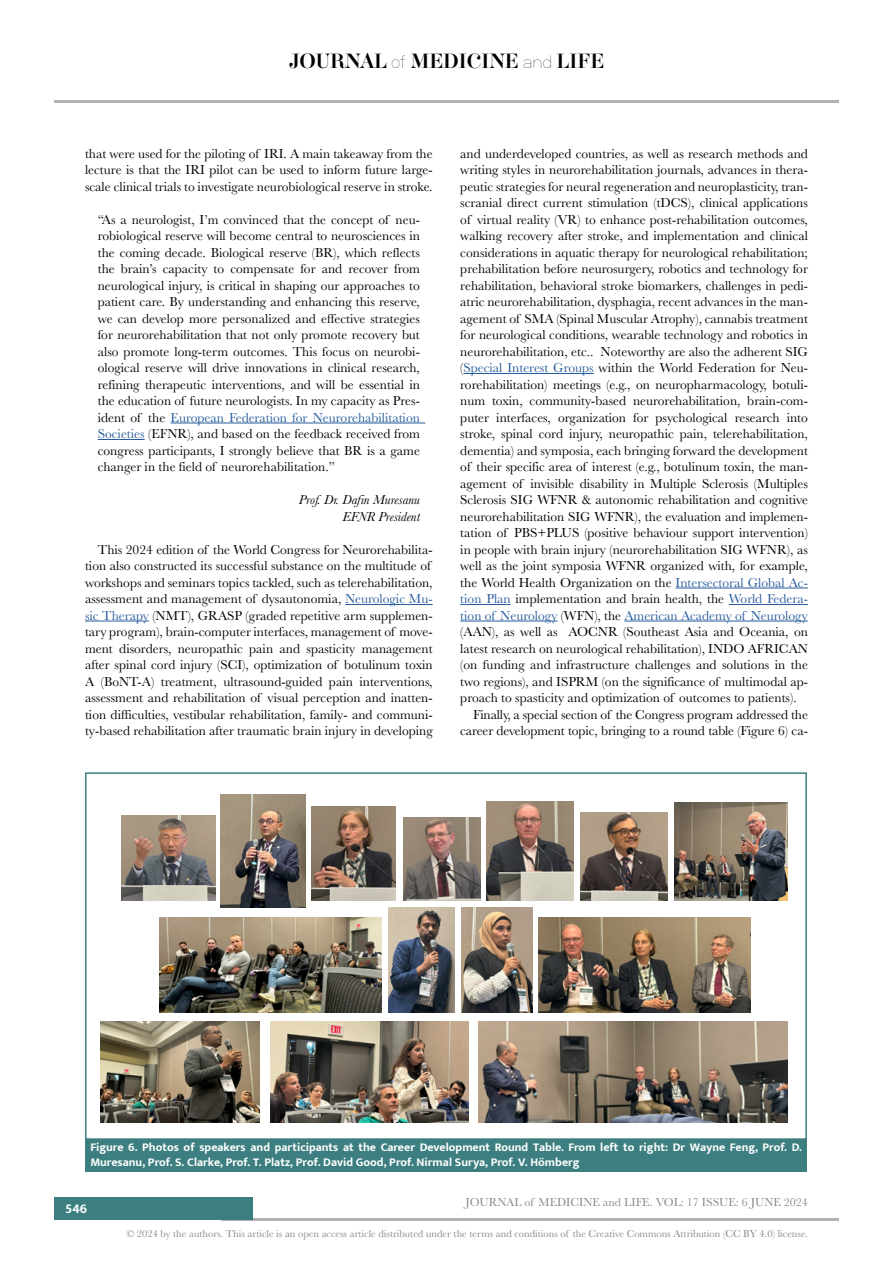
<style>
.page{position:relative;width:893px;height:1263px;background:#fff}
.page>*{position:absolute;margin:0;border:0;box-sizing:border-box;transform-origin:0 0}
.t1{font:18px "Aker Brygge Display";color:#000}
.t2{font:13.5px/16.5px "Baskerville";color:#000;text-align:justify}
.t3{font:13.5px "Baskerville";color:#275b9b}
.t4{font:italic 13.5px/16.5px "Baskerville";color:#000;text-align:right}
.t5{font:700 13.5px "Mukta";color:#fff}
.t6{font:700 12px/14.4px "Mukta";color:#fff}
.t7{font:12px "Baskerville";color:#878787}
.t8{font:10.5px "Baskerville";color:#878787}
.s1{font-family:"Neubau Grotesk Lei"}
.s2{color:#275b9b}
.s3{color:#000}
</style>
<div class="page">
<hr style="left:54px;top:100px;width:785px;height:2px;background:#b3b2b2">
<hr style="left:221px;top:1218px;width:618px;height:2px;background:#b3b2b2">
<div style="left:54px;top:1198px;width:198px;height:22px;background:#3d7f80"></div>
<hr style="left:171px;top:423px;width:254px;height:1px;background:#275b9b">
<hr style="left:98px;top:439px;width:47px;height:1px;background:#275b9b">
<hr style="left:345px;top:604px;width:88px;height:1px;background:#275b9b">
<hr style="left:85px;top:621px;width:64px;height:1px;background:#275b9b">
<hr style="left:464px;top:373px;width:130px;height:1px;background:#275b9b">
<hr style="left:676px;top:588px;width:132px;height:1px;background:#275b9b">
<hr style="left:460px;top:604px;width:51px;height:1px;background:#275b9b">
<hr style="left:729px;top:604px;width:79px;height:1px;background:#275b9b">
<hr style="left:460px;top:621px;width:97px;height:1px;background:#275b9b">
<hr style="left:624px;top:621px;width:184px;height:1px;background:#275b9b">
<div style="left:85px;top:1138px;width:722px;height:33px;background:#3d7f80"></div>
<img style="left:538px;top:917px;width:213px;height:95px">
<img style="left:581px;top:812px;width:86px;height:88px">
<img style="left:312px;top:806px;width:84px;height:94px">
<img style="left:487px;top:802px;width:86px;height:98px">
<img style="left:159px;top:917px;width:222px;height:95px">
<img style="left:101px;top:1021px;width:158px;height:101px">
<img style="left:270px;top:1021px;width:198px;height:101px">
<img style="left:478px;top:1021px;width:309px;height:101px">
<img style="left:221px;top:795px;width:84px;height:113px">
<img style="left:674px;top:802px;width:114px;height:98px">
<img style="left:388px;top:908px;width:66px;height:104px">
<img style="left:461px;top:908px;width:71px;height:104px">
<img style="left:121px;top:815px;width:95px;height:85px">
<img style="left:403px;top:817px;width:77px;height:83px">
<div style="left:85px;top:772px;width:722px;height:368px;border:2px solid #3d7f80"></div>
<h1 class="t1" style="left:289px;top:49px;width:317px">JOURNAL <span class="s1">of</span> MEDICINE <span class="s1">and</span> LIFE</h1>
<p class="t2" style="left:85px;top:145px;width:349px">that were used for the piloting of IRI. A main takeaway from the lecture is that the IRI pilot can be used to inform future large&shy;scale clinical trials to investigate neurobiological reserve in stroke.</p>
<p class="t2" style="left:98px;top:211px;width:324px">“As a neurologist, I’m convinced that the concept of neu&shy;robiological reserve will become central to neurosciences in the coming decade. Biological reserve (BR), which reflects the brain’s capacity to compensate for and recover from neurological injury, is critical in shaping our approaches to patient care. By understanding and enhancing this reserve, we can develop more personalized and effective strategies for neurorehabilitation that not only promote recovery but also promote long-term outcomes. This focus on neurobi&shy;ological reserve will drive innovations in clinical research, refining therapeutic interventions, and will be essential in the education of future neurologists. In my capacity as Pres&shy;ident of the <span class="s2">European Federation for Neurorehabilitation Societies</span> (EFNR), and based on the feedback received from congress participants, I strongly believe that BR is a game changer in the field of neurorehabilitation.”</p>
<p class="t4" style="left:299px;top:491px;width:122px">Prof. Dr. Dafin Muresanu<br>EFNR President</p>
<p class="t2" style="left:85px;top:541px;width:349px;text-align:left;text-indent:13px">This 2024 edition of the World Congress for Neurorehabilita&shy;tion also constructed its successful substance on the multitude of workshops and seminars topics tackled, such as telerehabilitation, assessment and management of dysautonomia, <span class="s2">Neurologic Mu&shy;sic Therapy</span> (NMT), GRASP (graded repetitive arm supplemen&shy;tary program), brain-computer interfaces, management of move&shy;ment disorders, neuropathic pain and spasticity management after spinal cord injury (SCI), optimization of botulinum toxin A (BoNT-A) treatment, ultrasound-guided pain interventions, assessment and rehabilitation of visual perception and inatten&shy;tion difficulties, vestibular rehabilitation, family- and communi&shy;ty-based rehabilitation after traumatic brain injury in developing</p>
<p class="t2" style="left:460px;top:145px;width:349px">and underdeveloped countries, as well as research methods and</p>
<p class="t2" style="left:460px;top:162px;width:349px">writing styles in neurorehabilitation journals, advances in thera-</p>
<p class="t2" style="left:460px;top:178px;width:349px">peutic strategies for neural regeneration and neuroplasticity, tran-</p>
<p class="t2" style="left:460px;top:195px;width:349px">scranial direct current stimulation (tDCS), clinical applications</p>
<p class="t2" style="left:460px;top:211px;width:349px">of virtual reality (VR) to enhance post-rehabilitation outcomes,</p>
<p class="t2" style="left:460px;top:228px;width:349px">walking recovery after stroke, and implementation and clinical</p>
<p class="t2" style="left:460px;top:244px;width:349px">considerations in aquatic therapy for neurological rehabilitation;</p>
<p class="t2" style="left:460px;top:261px;width:349px">prehabilitation before neurosurgery, robotics and technology for</p>
<p class="t2" style="left:460px;top:277px;width:349px">rehabilitation, behavioral stroke biomarkers, challenges in pedi-</p>
<p class="t2" style="left:460px;top:294px;width:349px">atric neurorehabilitation, dysphagia, recent advances in the man-</p>
<p class="t2" style="left:460px;top:310px;width:349px">agement of SMA (Spinal Muscular Atrophy), cannabis treatment</p>
<p class="t2" style="left:460px;top:327px;width:349px">for neurological conditions, wearable technology and robotics in</p>
<p class="t2" style="left:460px;top:343px;width:349px">neurorehabilitation, etc.. Noteworthy are also the adherent SIG</p>
<p class="t2" style="left:460px;top:360px;width:349px">(<span class="s2">Special Interest Groups</span> within the World Federation for Neu-</p>
<p class="t2" style="left:460px;top:376px;width:349px">rorehabilitation) meetings (e.g., on neuropharmacology, botuli-</p>
<p class="t2" style="left:460px;top:393px;width:349px">num toxin, community-based neurorehabilitation, brain-com-</p>
<p class="t2" style="left:460px;top:409px;width:349px">puter interfaces, organization for psychological research into</p>
<p class="t2" style="left:460px;top:426px;width:349px">stroke, spinal cord injury, neuropathic pain, telerehabilitation,</p>
<p class="t2" style="left:460px;top:442px;width:349px">dementia) and symposia, each bringing forward the development</p>
<p class="t2" style="left:460px;top:459px;width:349px">of their specific area of interest (e.g., botulinum toxin, the man-</p>
<p class="t2" style="left:460px;top:475px;width:349px">agement of invisible disability in Multiple Sclerosis (Multiples</p>
<p class="t2" style="left:460px;top:492px;width:349px">Sclerosis SIG WFNR &amp; autonomic rehabilitation and cognitive</p>
<p class="t2" style="left:460px;top:508px;width:349px">neurorehabilitation SIG WFNR), the evaluation and implemen-</p>
<p class="t2" style="left:460px;top:525px;width:349px">tation of PBS+PLUS (positive behaviour support intervention)</p>
<p class="t2" style="left:460px;top:541px;width:349px">in people with brain injury (neurorehabilitation SIG WFNR), as</p>
<p class="t2" style="left:460px;top:558px;width:349px">well as the joint symposia WFNR organized with, for example,</p>
<p class="t2" style="left:460px;top:574px;width:349px">the World Health Organization on the <span class="s2">Intersectoral Global Ac-</span></p>
<p class="t2" style="left:460px;top:591px;width:349px"><span class="s2">tion Plan</span> implementation and brain health, the <span class="s2">World Federa-</span></p>
<p class="t3" style="left:460px;top:607px;width:349px">tion of Neurology <span class="s3">(WFN), the</span> American Academy of Neurology</p>
<p class="t2" style="left:460px;top:624px;width:349px">(AAN), as well as AOCNR (Southeast Asia and Oceania, on</p>
<p class="t2" style="left:460px;top:640px;width:349px">latest research on neurological rehabilitation), INDO AFRICAN</p>
<p class="t2" style="left:460px;top:657px;width:349px">(on funding and infrastructure challenges and solutions in the</p>
<p class="t2" style="left:460px;top:673px;width:349px">two regions), and ISPRM (on the significance of multimodal ap-</p>
<p class="t2" style="left:460px;top:690px;width:338px">proach to spasticity and optimization of outcomes to patients).</p>
<p class="t2" style="left:473px;top:706px;width:336px">Finally, a special section of the Congress program addressed the</p>
<p class="t2" style="left:460px;top:723px;width:349px">career development topic, bringing to a round table (Figure 6) ca-</p>
<p class="t6" style="left:90px;top:1140px;width:713px">Figure 6. Photos of speakers and participants at the Career Development Round Table. From left to right: Dr Wayne Feng, Prof. D.<br>Muresanu, Prof. S. Clarke, Prof. T. Platz, Prof. David Good, Prof. Nirmal Surya, Prof. V. Hömberg</p>
<p class="t5" style="left:65px;top:1200px;width:24px">546</p>
<p class="t7" style="left:465px;top:1195px;width:344px">JOURNAL of MEDICINE and LIFE. VOL: 17 ISSUE: 6 JUNE 2024</p>
<p class="t8" style="left:126px;top:1226px;width:683px">© 2024 by the authors. This article is an open access article distributed under the terms and conditions of the Creative Commons Attribution (CC BY 4.0) license.</p>
</div>
